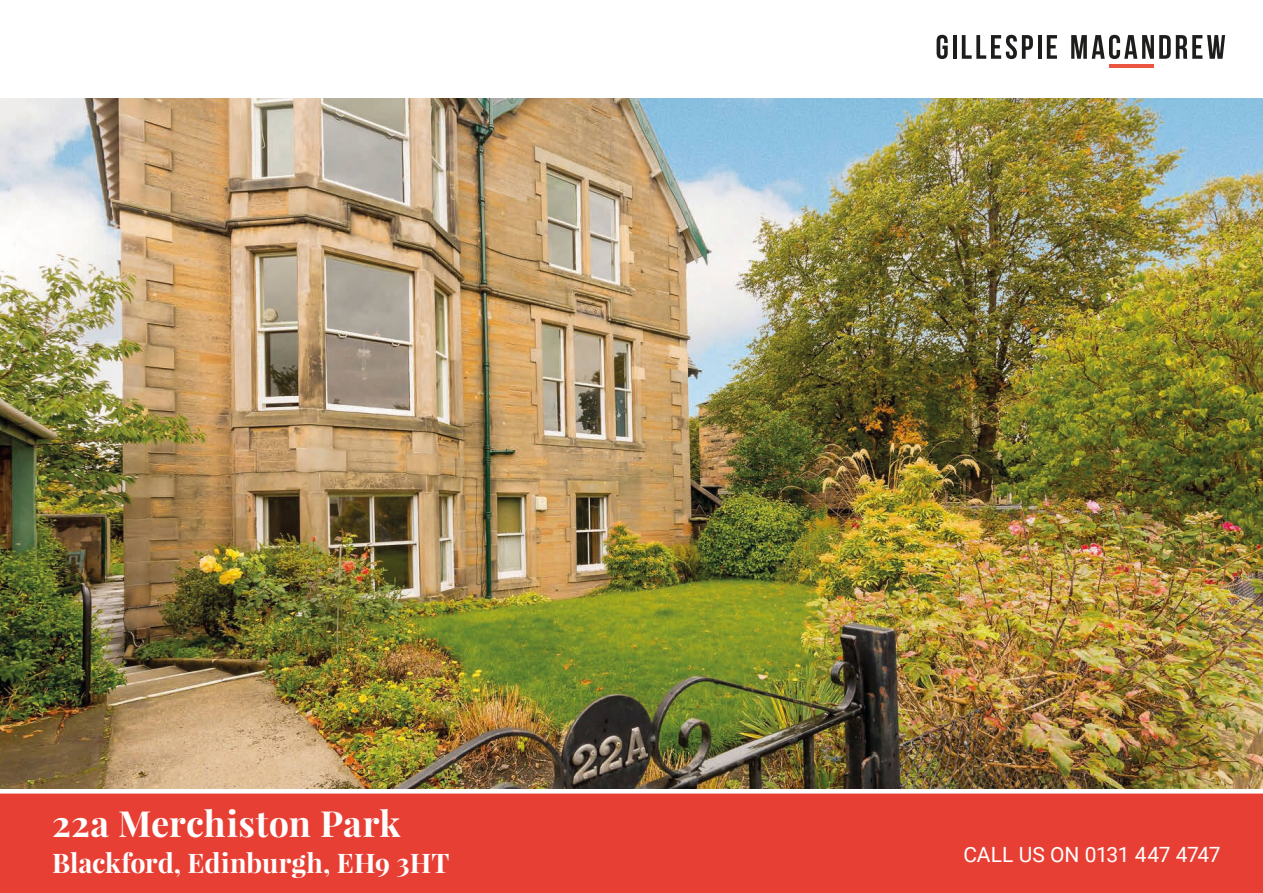
<style>
.page{position:relative;width:1263px;height:893px;background:#fff}
.page>*{position:absolute;margin:0;border:0;box-sizing:border-box;transform-origin:0 0}
.t1{font:700 36px "Playfair Display";letter-spacing:.005em;color:#fff}
.t2{font:700 27px "Playfair Display";color:#fff}
.t3{font:21px "Roboto";letter-spacing:-.02em;color:#fff}
</style>
<div class="page">
<div style="left:0;top:794px;width:1263px;height:99px;background:#e83f35"></div>
<img style="left:1px;top:99px;width:1262px;height:690px">
<hr style="left:1109px;top:64px;width:45px;height:4px;background:#ea5642">
<svg style="left:936px;top:35px;width:12px;height:24px"></svg>
<hr style="left:953px;top:35px;width:3px;height:24px;background:#1d1d1b">
<svg style="left:962px;top:35px;width:71px;height:24px"></svg>
<hr style="left:1038px;top:35px;width:3px;height:24px;background:#1d1d1b">
<svg style="left:1047px;top:35px;width:10px;height:24px"></svg>
<svg style="left:1071px;top:35px;width:154px;height:24px"></svg>
<h1 class="t1" style="left:52px;top:800px;width:350px">22a Merchiston Park</h1>
<p class="t2" style="left:52px;top:845px;width:399px">Blackford, Edinburgh, EH9 3HT</p>
<p class="t3" style="left:963px;top:839px;width:259px">CALL US ON 0131 447 4747</p>
</div>
